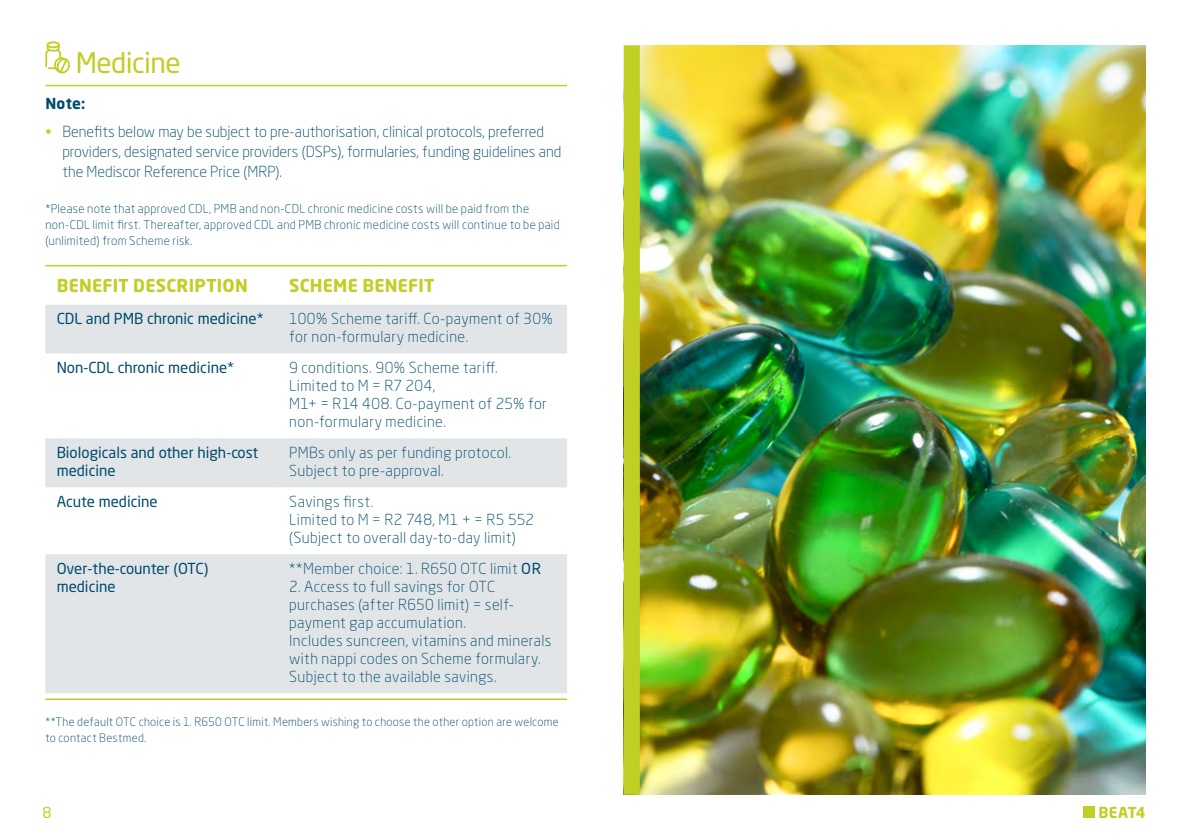
<style>
.page{position:relative;width:1191px;height:840px;background:#fff}
.page>*{position:absolute;margin:0;border:0;box-sizing:border-box;transform-origin:0 0}
.t1{font:28px "Neo Sans Std";letter-spacing:-.02em;color:#c1ce23}
.t2{font:700 17.6px "Neo Sans Std";letter-spacing:.015em;color:#c1ce23}
.t3{font:300 15px/18px "Neo Sans Std";letter-spacing:.025em;color:#004b6c}
.t4{font:300 15px/20px "Neo Sans Std";color:#004b6c}
.t5{font:15px/18px "Neo Sans Std";color:#004b6c}
.t6{font:700 15px "Neo Sans Std";color:#004b6c}
.t7{font:700 15px "Neo Sans Std";letter-spacing:.005em;color:#c1ce23}
.t8{font:15px "Neo Sans Std";color:#c1ce23}
.t9{font:300 12px/16px "Neo Sans Std";letter-spacing:.025em;color:#004b6c}
.t10{font:300 11.6px/16px "Neo Sans Std";letter-spacing:.025em;color:#004b6c}
.s1{color:#c1ce23}
.s2{font-weight:400}
</style>
<div class="page">
<img style="left:640px;top:45px;width:505px;height:749px">
<hr style="left:45px;top:85px;width:522px;height:1px;background:#c1ce23">
<svg style="left:45px;top:41px;width:25px;height:32px"></svg>
<svg style="left:45px;top:305px;width:233px;height:387px;fill:#e1e5e8"></svg>
<svg style="left:278px;top:305px;width:289px;height:387px;fill:#e1e5e8"></svg>
<hr style="left:45px;top:265px;width:233px;height:1px;background:#c1ce23">
<hr style="left:278px;top:265px;width:289px;height:1px;background:#c1ce23">
<hr style="left:45px;top:698px;width:233px;height:1px;background:#c1ce23">
<hr style="left:278px;top:698px;width:289px;height:1px;background:#c1ce23">
<div style="left:624px;top:45px;width:16px;height:749px;background:#c1ce23"></div>
<div style="left:1083px;top:806px;width:11px;height:11px;background:#c1ce23"></div>
<h1 class="t1" style="left:76px;top:46px;width:107px">Medicine</h1>
<p class="t6" style="left:45px;top:93px;width:42px">Note:</p>
<p class="t4" style="left:62px;top:121px;width:500px;text-indent:-17px"><span class="s1">•</span> Benefits below may be subject to pre-authorisation, clinical protocols, preferred providers, designated service providers (DSPs), formularies, funding guidelines and the Mediscor Reference Price (MRP).</p>
<p class="t9" style="left:45px;top:200px;width:516px">*Please note that approved CDL, PMB and non-CDL chronic medicine costs will be paid from the non-CDL limit first. Thereafter, approved CDL and PMB chronic medicine costs will continue to be paid (unlimited) from Scheme risk.</p>
<p class="t2" style="left:57px;top:274px;width:193px">BENEFIT DESCRIPTION</p>
<p class="t2" style="left:289px;top:274px;width:147px">SCHEME BENEFIT</p>
<p class="t5" style="left:57px;top:309px;width:208px">CDL and PMB chronic medicine*</p>
<p class="t3" style="left:289px;top:309px;width:265px">100% Scheme tariff. Co-payment of 30% for non-formulary medicine.</p>
<p class="t5" style="left:57px;top:358px;width:179px">Non-CDL chronic medicine*</p>
<p class="t3" style="left:289px;top:358px;width:259px">9 conditions. 90% Scheme tariff.<br>Limited to M = R7 204,<br>M1+ = R14 408. Co-payment of 25% for non-formulary medicine.</p>
<p class="t5" style="left:57px;top:443px;width:203px">Biologicals and other high-cost medicine</p>
<p class="t3" style="left:289px;top:443px;width:223px">PMBs only as per funding protocol.<br>Subject to pre-approval.</p>
<p class="t5" style="left:57px;top:492px;width:103px">Acute medicine</p>
<p class="t3" style="left:289px;top:492px;width:246px">Savings first.<br>Limited to M = R2 748, M1 + = R5 552 (Subject to overall day-to-day limit)</p>
<p class="t5" style="left:57px;top:558px;width:153px">Over-the-counter (OTC) medicine</p>
<p class="t3" style="left:289px;top:559px;width:253px">**Member choice: 1. R650 OTC limit <span class="s2">OR</span></p>
<p class="t3" style="left:289px;top:577px;width:264px">2. Access to full savings for OTC purchases (after R650 limit) = self&shy;payment gap accumulation.<br>Includes suncreen, vitamins and minerals with nappi codes on Scheme formulary.<br>Subject to the available savings.</p>
<p class="t10" style="left:45px;top:713px;width:515px">**The default OTC choice is 1. R650 OTC limit. Members wishing to choose the other option are welcome to contact Bestmed.</p>
<p class="t8" style="left:43px;top:802px;width:11px">8</p>
<p class="t7" style="left:1098px;top:802px;width:49px">BEAT4</p>
</div>
